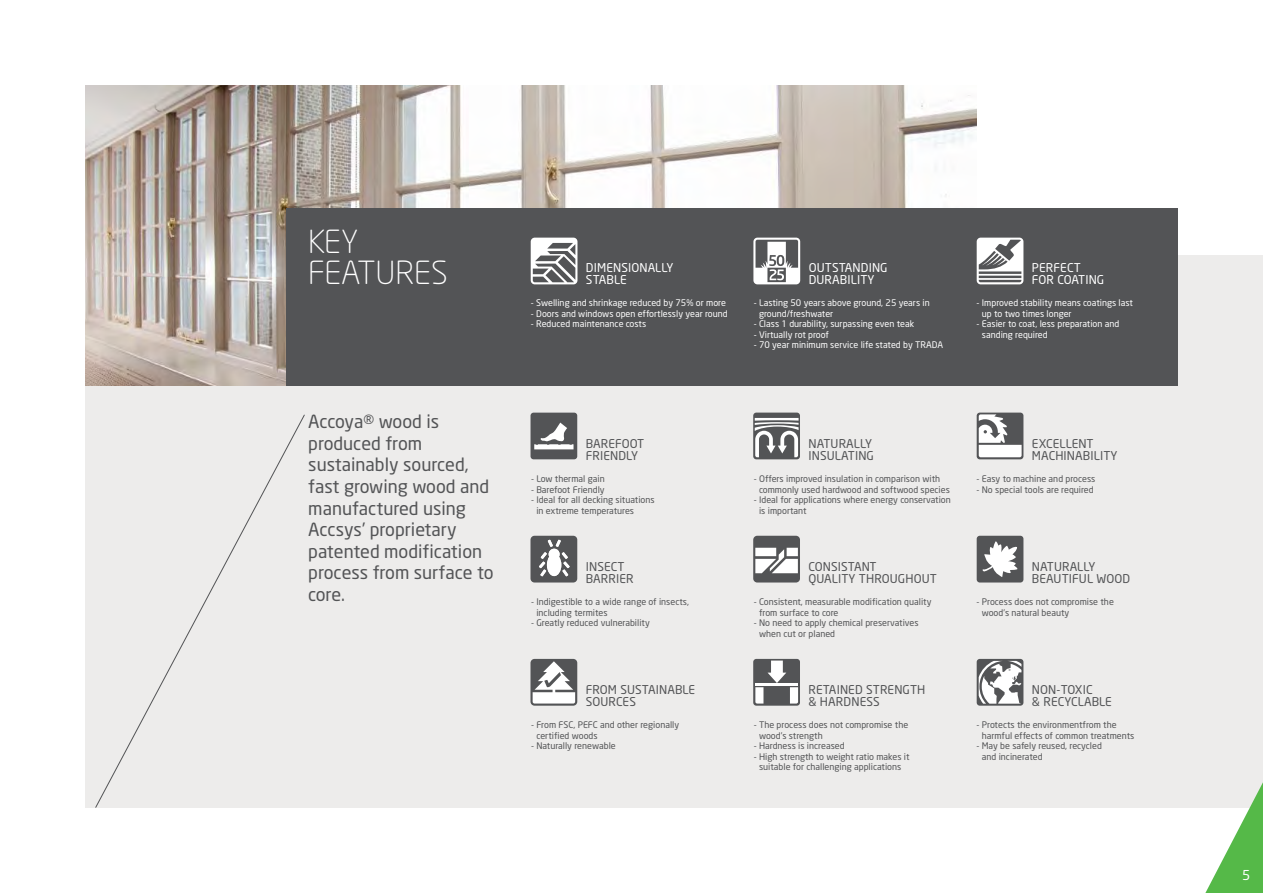
<style>
.page{position:relative;width:1263px;height:893px;background:#fff}
.page>*{position:absolute;margin:0;border:0;box-sizing:border-box;transform-origin:0 0}
.t1{font:300 31.5px/31.5px "Neo Sans";color:#fff}
.t2{font:18px/21.6px "Neo Sans";color:#535456}
.t3{font:13.5px "Neo Sans";color:#fff}
.t4{font:12px/12px "Neo Sans";letter-spacing:.01em;color:#535456}
.t5{font:12px/12px "Neo Sans";letter-spacing:.01em;color:#fff}
.t6{font:9px/10.5px "Neo Sans";color:#535456}
.t7{font:9px/10.5px "Neo Sans";color:#fff}
</style>
<div class="page">
<div style="left:85px;top:255px;width:1178px;height:553px;background:#edeceb"></div>
<img style="left:85px;top:85px;width:892px;height:300px">
<svg style="left:95px;top:414px;width:210px;height:394px"></svg>
<div style="left:287px;top:208px;width:891px;height:177px;background:#535456"></div>
<svg style="left:753px;top:536px;width:47px;height:46px;background:#959596"></svg>
<svg style="left:530px;top:659px;width:47px;height:47px;background:#a4a4a5"></svg>
<svg style="left:531px;top:238px;width:46px;height:46px"></svg>
<svg style="left:530px;top:536px;width:47px;height:46px;background:#7c7c7e"></svg>
<svg style="left:977px;top:659px;width:46px;height:47px"></svg>
<svg style="left:979px;top:661px;width:42px;height:43px;background:#b4b4b5"></svg>
<svg style="left:977px;top:413px;width:46px;height:46px"></svg>
<svg style="left:979px;top:414px;width:42px;height:43px;background:#b5b5b6"></svg>
<svg style="left:977px;top:238px;width:46px;height:46px"></svg>
<svg style="left:979px;top:240px;width:42px;height:42px"></svg>
<svg style="left:753px;top:659px;width:47px;height:47px"></svg>
<svg style="left:755px;top:661px;width:43px;height:43px;background:#8d8d8f"></svg>
<div style="left:753px;top:238px;width:47px;height:46px;background:linear-gradient(to right,#f5f5f5,#f4f4f4);border-radius:4px"></div>
<svg style="left:755px;top:240px;width:43px;height:42px"></svg>
<div style="left:753px;top:413px;width:47px;height:46px;background:#535456;border-radius:3px"></div>
<svg style="left:755px;top:418px;width:43px;height:39px"></svg>
<div style="left:977px;top:536px;width:46px;height:46px;background:#535456;border-radius:3px"></div>
<svg style="left:982px;top:541px;width:36px;height:36px"></svg>
<svg style="left:530px;top:413px;width:47px;height:46px;background:#757678"></svg>
<svg style="left:1205px;top:782px;width:58px;height:111px"></svg>
<h1 class="t1" style="left:308px;top:225px;width:141px">KEY<br>FEATURES</h1>
<h2 class="t2" style="left:308px;top:410px;width:187px">Accoya® wood is produced from sustainably sourced, fast growing wood and manufactured using<br>Accsys’ proprietary patented modification process from surface to core.</h2>
<h3 class="t5" style="left:586px;top:261px;width:89px">DIMENSIONALLY<br>STABLE</h3>
<p class="t7" style="left:531px;top:298px;width:197px">- Swelling and shrinkage reduced by 75% or more</p>
<p class="t7" style="left:531px;top:308px;width:198px">- Doors and windows open effortlessly year round</p>
<p class="t7" style="left:531px;top:319px;width:117px">- Reduced maintenance costs</p>
<h3 class="t5" style="left:809px;top:261px;width:80px">OUTSTANDING<br>DURABILITY</h3>
<p class="t7" style="left:759px;top:298px;width:172px;text-indent:-5px">- Lasting 50 years above ground, 25 years in ground/freshwater</p>
<p class="t7" style="left:754px;top:319px;width:162px">- Class 1 durability, surpassing even teak</p>
<p class="t7" style="left:754px;top:329px;width:77px">- Virtually rot proof</p>
<p class="t7" style="left:754px;top:340px;width:191px">- 70 year minimum service life stated by TRADA</p>
<h3 class="t5" style="left:1032px;top:261px;width:74px">PERFECT<br>FOR COATING</h3>
<p class="t7" style="left:982px;top:298px;width:153px;text-indent:-5px">- Improved stability means coatings last up to two times longer</p>
<p class="t7" style="left:982px;top:319px;width:139px;text-indent:-5px">- Easier to coat, less preparation and sanding required</p>
<h3 class="t4" style="left:586px;top:437px;width:60px">BAREFOOT<br>FRIENDLY</h3>
<p class="t6" style="left:531px;top:473px;width:75px">- Low thermal gain</p>
<p class="t6" style="left:531px;top:484px;width:75px">- Barefoot Friendly</p>
<p class="t6" style="left:536px;top:494px;width:120px;text-indent:-5px">- Ideal for all decking situations in extreme temperatures</p>
<h3 class="t4" style="left:586px;top:560px;width:49px">INSECT<br>BARRIER</h3>
<p class="t6" style="left:536px;top:596px;width:154px;text-indent:-5px">- Indigestible to a wide range of insects, including termites</p>
<p class="t6" style="left:531px;top:617px;width:120px">- Greatly reduced vulnerability</p>
<h3 class="t4" style="left:586px;top:683px;width:111px">FROM SUSTAINABLE<br>SOURCES</h3>
<p class="t6" style="left:536px;top:719px;width:144px;text-indent:-5px">- From FSC, PEFC and other regionally certified woods</p>
<p class="t6" style="left:531px;top:740px;width:86px">- Naturally renewable</p>
<h3 class="t4" style="left:808px;top:437px;width:67px">NATURALLY<br>INSULATING</h3>
<p class="t6" style="left:759px;top:473px;width:192px;text-indent:-5px">- Offers improved insulation in comparison with commonly used hardwood and softwood species</p>
<p class="t6" style="left:759px;top:494px;width:193px;text-indent:-5px">- Ideal for applications where energy conservation is important</p>
<h3 class="t4" style="left:808px;top:560px;width:130px">CONSISTANT<br>QUALITY THROUGHOUT</h3>
<p class="t6" style="left:759px;top:596px;width:174px;text-indent:-5px">- Consistent, measurable modification quality from surface to core</p>
<p class="t6" style="left:759px;top:617px;width:161px;text-indent:-5px">- No need to apply chemical preservatives when cut or planed</p>
<h3 class="t4" style="left:808px;top:683px;width:118px">RETAINED STRENGTH &amp; HARDNESS</h3>
<p class="t6" style="left:759px;top:719px;width:151px;text-indent:-5px">- The process does not compromise the wood’s strength</p>
<p class="t6" style="left:754px;top:740px;width:92px">- Hardness is increased</p>
<p class="t6" style="left:754px;top:751px;width:157px;text-align:center">- High strength to weight ratio makes it suitable for challenging applications</p>
<h3 class="t4" style="left:1032px;top:437px;width:87px">EXCELLENT<br>MACHINABILITY</h3>
<p class="t6" style="left:976px;top:473px;width:121px">- Easy to machine and process</p>
<p class="t6" style="left:976px;top:484px;width:119px">- No special tools are required</p>
<h3 class="t4" style="left:1032px;top:560px;width:100px">NATURALLY<br>BEAUTIFUL WOOD</h3>
<p class="t6" style="left:982px;top:596px;width:134px;text-indent:-5px">- Process does not compromise the wood’s natural beauty</p>
<h3 class="t4" style="left:1032px;top:683px;width:81px">NON-TOXIC<br>&amp; RECYCLABLE</h3>
<p class="t6" style="left:982px;top:719px;width:154px;text-indent:-5px">- Protects the environmentfrom the harmful effects of common treatments</p>
<p class="t6" style="left:982px;top:740px;width:122px;text-indent:-5px">- May be safely reused, recycled and incinerated</p>
<h3 class="t3" style="left:1242px;top:867px;width:10px">5</h3>
</div>
